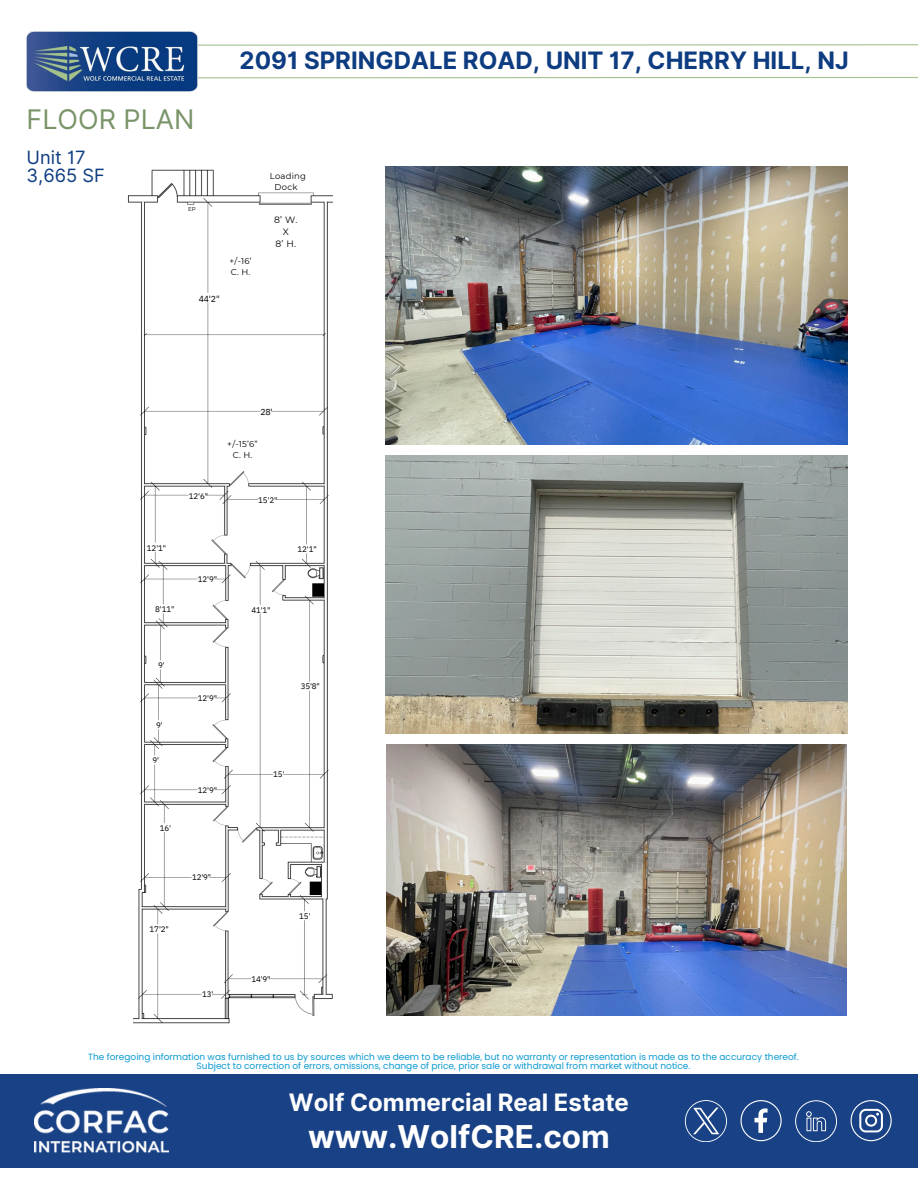
<style>
.page{position:relative;width:918px;height:1188px;background:#fff}
.page>*{position:absolute;margin:0;border:0;box-sizing:border-box;transform-origin:0 0}
.t1{font:700 31.5px "Inter";color:#fff}
.t2{font:27px "Inter";color:#799468}
.t3{font:700 24px "Inter";color:#0e3c81}
.t4{font:700 24px "Inter";color:#fff}
.t5{font:18.3px/18px "Inter";color:#0e3c81}
.t6{font:9.15px/12px "Montserrat";color:#000;text-align:center}
.t7{font:9px/9px "Poppins";color:#0b9ad1;text-align:center}
.t8{font:8.7px "IBM Plex Sans";color:#000}
.t9{font:8.55px/10.8px "Montserrat";letter-spacing:.025em;color:#000;text-align:center}
.t10{font:8.1px "IBM Plex Sans";letter-spacing:-.015em;color:#000}
.t11{font:5.7px "Montserrat";color:#000}
</style>
<div class="page">
<div style="left:0;top:1074px;width:918px;height:94px;background:#194185"></div>
<img style="left:34px;top:1088px;width:134px;height:64px">
<svg style="left:198px;top:44px;width:720px;height:2px"></svg>
<svg style="left:198px;top:76px;width:720px;height:3px"></svg>
<img style="left:27px;top:31px;width:171px;height:61px">
<img style="left:387px;top:744px;width:460px;height:271px">
<img style="left:386px;top:456px;width:461px;height:278px">
<img style="left:386px;top:167px;width:461px;height:277px">
<svg style="left:795px;top:1100px;width:42px;height:42px"></svg>
<svg style="left:851px;top:1100px;width:41px;height:41px"></svg>
<svg style="left:740px;top:1100px;width:42px;height:41px"></svg>
<svg style="left:685px;top:1100px;width:42px;height:42px"></svg>
<img style="left:128px;top:169px;width:205px;height:855px">
<p class="t3" style="left:240px;top:45px;width:611px">2091 SPRINGDALE ROAD, UNIT 17, CHERRY HILL, NJ</p>
<p class="t2" style="left:27px;top:103px;width:169px">FLOOR PLAN</p>
<h6 class="t5" style="left:27px;top:149px;width:80px">Unit 17<br>3,665 SF</h6>
<p class="t11" style="left:188px;top:205px;width:9px">EP</p>
<h6 class="t8" style="left:199px;top:293px;width:22px">44'2"</h6>
<h5 class="t9" style="left:230px;top:256px;width:24px;text-align:left">+/-16’<br>C. H.</h5>
<h5 class="t9" style="left:270px;top:170px;width:38px">Loading<br>Dock</h5>
<p class="t6" style="left:274px;top:214px;width:25px">8’ W.<br>X<br>8’ H.</p>
<p class="t10" style="left:189px;top:490px;width:21px">12'6"</p>
<h3 class="t8" style="left:260px;top:406px;width:14px">28'</h3>
<h6 class="t9" style="left:227px;top:439px;width:32px">+/-15’6”<br>C. H.</h6>
<p class="t10" style="left:258px;top:495px;width:21px">15'2"</p>
<h6 class="t10" style="left:147px;top:542px;width:21px">12'1"</h6>
<p class="t10" style="left:155px;top:604px;width:21px">8'11"</p>
<p class="t10" style="left:198px;top:574px;width:21px">12'9"</p>
<p class="t10" style="left:251px;top:604px;width:21px">41'1"</p>
<p class="t10" style="left:298px;top:544px;width:21px">12'1"</p>
<h5 class="t10" style="left:158px;top:660px;width:8px">9'</h5>
<p class="t10" style="left:156px;top:719px;width:8px">9'</p>
<p class="t10" style="left:152px;top:755px;width:8px">9'</p>
<p class="t10" style="left:160px;top:822px;width:13px">16'</p>
<p class="t10" style="left:150px;top:924px;width:21px">17'2"</p>
<p class="t10" style="left:198px;top:693px;width:21px">12'9"</p>
<p class="t10" style="left:198px;top:785px;width:21px">12'9"</p>
<p class="t10" style="left:192px;top:872px;width:21px">12'9"</p>
<p class="t10" style="left:202px;top:989px;width:13px">13'</p>
<p class="t10" style="left:301px;top:681px;width:21px">35'8"</p>
<p class="t10" style="left:273px;top:769px;width:13px">15'</p>
<p class="t10" style="left:251px;top:973px;width:21px">14'9"</p>
<p class="t10" style="left:299px;top:910px;width:13px">15'</p>
<h4 class="t7" style="left:88px;top:1052px;width:712px">The foregoing information was furnished to us by sources which we deem to be reliable, but no warranty or representation is made as to the accuracy thereof.<br>Subject to correction of errors, omissions, change of price, prior sale or withdrawal from market without notice.</h4>
<h1 class="t4" style="left:289px;top:1088px;width:341px">Wolf Commercial Real Estate</h1>
<h1 class="t1" style="left:308px;top:1117px;width:303px">www.WolfCRE.com</h1>
</div>
